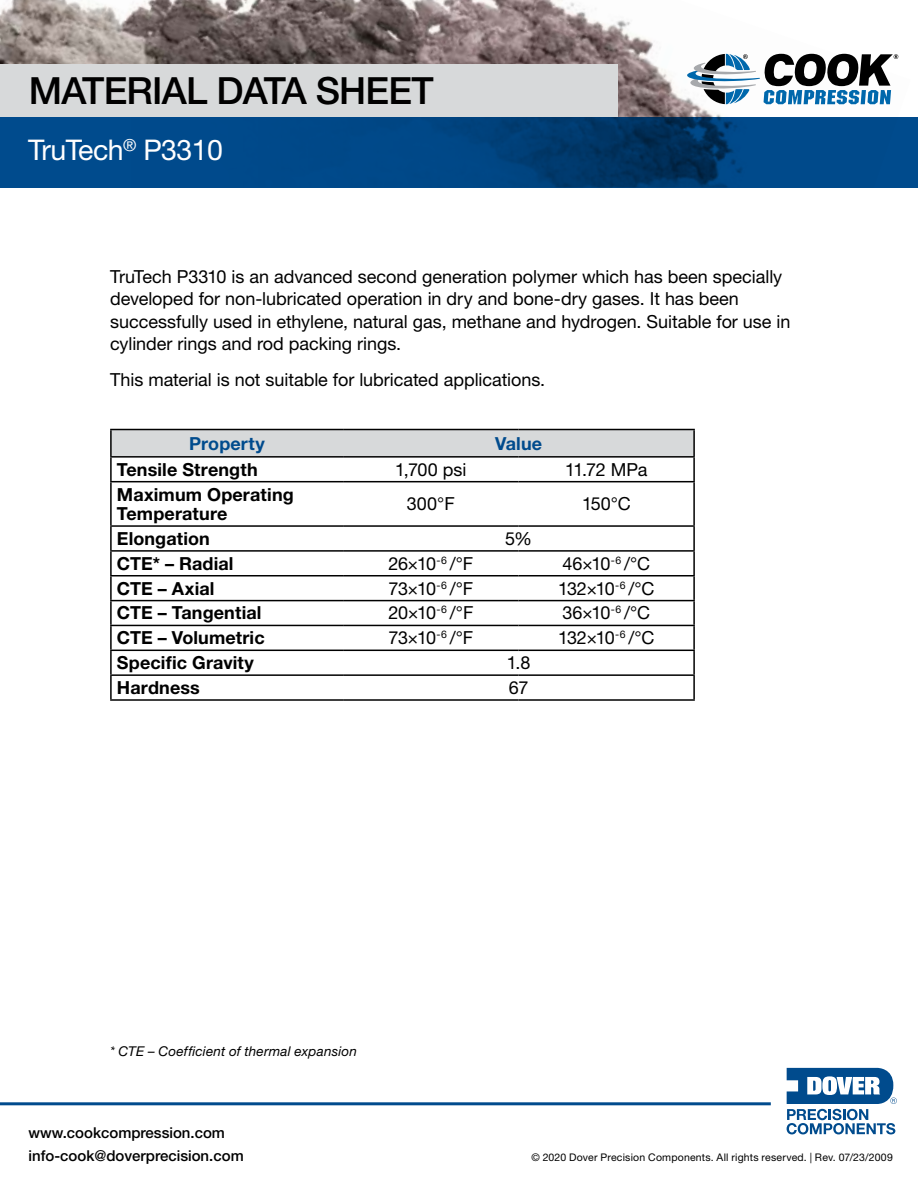
<style>
.page{position:relative;width:918px;height:1188px;background:#fff}
.page>*{position:absolute;margin:0;border:0;box-sizing:border-box;transform-origin:0 0}
.t1{font:500 37.5px "Helvetica Neue LT Std";letter-spacing:-.02em;color:#000}
.t2{font:28.5px "Helvetica Neue LT Std";letter-spacing:-.02em;color:#fff}
.t3{font:18px/22.5px "Helvetica Neue LT Std";letter-spacing:-.005em;color:#000}
.t4{font:700 18px/19.5px "Helvetica Neue LT Std";letter-spacing:.005em;color:#000}
.t5{font:700 18px "Helvetica Neue LT Std";letter-spacing:.005em;color:#004b8d}
.t6{font:500 15px/22.5px "Helvetica Neue LT Std";color:#000}
.t7{font:italic 13.5px "Helvetica Neue LT Std";letter-spacing:.015em;color:#000}
.t8{font:10.5px "Helvetica Neue LT Std";letter-spacing:.02em;color:#000}
</style>
<div class="page">
<img style="left:0;top:0;width:899px;height:117px">
<div style="left:0;top:65px;width:618px;height:52px;background:#d7d9da"></div>
<svg style="left:787px;top:1068px;width:110px;height:66px"></svg>
<div style="left:1px;top:117px;width:917px;height:71px;background:#004b8d"></div>
<svg style="left:0;top:117px;width:738px;height:71px"></svg>
<svg style="left:687px;top:54px;width:211px;height:50px"></svg>
<hr style="left:0;top:1102px;width:771px;height:3px;background:#004b8d">
<div style="left:112px;top:430px;width:581px;height:26px;background:#d7d9da"></div>
<hr style="left:110px;top:429px;width:233px;height:1px;background:#000">
<hr style="left:110px;top:430px;width:2px;height:26px;background:#000">
<hr style="left:343px;top:429px;width:176px;height:1px;background:#000">
<hr style="left:519px;top:429px;width:176px;height:1px;background:#000">
<hr style="left:693px;top:430px;width:2px;height:26px;background:#000">
<hr style="left:110px;top:456px;width:233px;height:2px;background:#000">
<hr style="left:110px;top:458px;width:2px;height:23px;background:#000">
<hr style="left:343px;top:456px;width:176px;height:2px;background:#000">
<hr style="left:519px;top:456px;width:176px;height:2px;background:#000">
<hr style="left:693px;top:458px;width:2px;height:23px;background:#000">
<hr style="left:110px;top:481px;width:233px;height:1px;background:#000">
<hr style="left:110px;top:482px;width:2px;height:43px;background:#000">
<hr style="left:343px;top:481px;width:176px;height:1px;background:#000">
<hr style="left:519px;top:481px;width:176px;height:1px;background:#000">
<hr style="left:693px;top:482px;width:2px;height:43px;background:#000">
<hr style="left:110px;top:525px;width:233px;height:2px;background:#000">
<hr style="left:110px;top:527px;width:2px;height:23px;background:#000">
<hr style="left:343px;top:525px;width:176px;height:2px;background:#000">
<hr style="left:519px;top:525px;width:176px;height:2px;background:#000">
<hr style="left:693px;top:527px;width:2px;height:23px;background:#000">
<hr style="left:110px;top:550px;width:233px;height:2px;background:#000">
<hr style="left:110px;top:552px;width:2px;height:23px;background:#000">
<hr style="left:343px;top:550px;width:176px;height:2px;background:#000">
<hr style="left:519px;top:550px;width:176px;height:2px;background:#000">
<hr style="left:693px;top:552px;width:2px;height:23px;background:#000">
<hr style="left:110px;top:575px;width:233px;height:1px;background:#000">
<hr style="left:110px;top:576px;width:2px;height:24px;background:#000">
<hr style="left:343px;top:575px;width:176px;height:1px;background:#000">
<hr style="left:519px;top:575px;width:176px;height:1px;background:#000">
<hr style="left:693px;top:576px;width:2px;height:24px;background:#000">
<hr style="left:110px;top:600px;width:233px;height:1px;background:#000">
<hr style="left:110px;top:601px;width:2px;height:24px;background:#000">
<hr style="left:343px;top:600px;width:176px;height:1px;background:#000">
<hr style="left:519px;top:600px;width:176px;height:1px;background:#000">
<hr style="left:693px;top:601px;width:2px;height:24px;background:#000">
<hr style="left:110px;top:625px;width:233px;height:1px;background:#000">
<hr style="left:110px;top:626px;width:2px;height:24px;background:#000">
<hr style="left:343px;top:625px;width:176px;height:1px;background:#000">
<hr style="left:519px;top:625px;width:176px;height:1px;background:#000">
<hr style="left:693px;top:626px;width:2px;height:24px;background:#000">
<hr style="left:110px;top:650px;width:233px;height:1px;background:#000">
<hr style="left:110px;top:651px;width:2px;height:23px;background:#000">
<hr style="left:343px;top:650px;width:176px;height:1px;background:#000">
<hr style="left:519px;top:650px;width:176px;height:1px;background:#000">
<hr style="left:693px;top:651px;width:2px;height:23px;background:#000">
<hr style="left:110px;top:674px;width:233px;height:2px;background:#000">
<hr style="left:110px;top:676px;width:2px;height:23px;background:#000">
<hr style="left:343px;top:674px;width:176px;height:2px;background:#000">
<hr style="left:519px;top:674px;width:176px;height:2px;background:#000">
<hr style="left:693px;top:676px;width:2px;height:23px;background:#000">
<hr style="left:110px;top:699px;width:233px;height:2px;background:#000">
<hr style="left:343px;top:699px;width:176px;height:2px;background:#000">
<hr style="left:519px;top:699px;width:176px;height:2px;background:#000">
<h1 class="t1" style="left:29px;top:68px;width:406px">MATERIAL DATA SHEET</h1>
<h2 class="t2" style="left:28px;top:133px;width:196px">TruTech<sup>®</sup> P3310</h2>
<p class="t3" style="left:110px;top:265px;width:682px">TruTech P3310 is an advanced second generation polymer which has been specially developed for non-lubricated operation in dry and bone-dry gases. It has been successfully used in ethylene, natural gas, methane and hydrogen. Suitable for use in cylinder rings and rod packing rings.</p>
<p class="t3" style="left:110px;top:368px;width:437px">This material is not suitable for lubricated applications.</p>
<p class="t5" style="left:189px;top:432px;width:77px">Property</p>
<p class="t5" style="left:495px;top:432px;width:49px">Value</p>
<p class="t4" style="left:117px;top:459px;width:142px">Tensile Strength</p>
<p class="t3" style="left:395px;top:458px;width:73px">1,700 psi</p>
<p class="t3" style="left:565px;top:458px;width:84px">11.72 MPa</p>
<p class="t4" style="left:117px;top:484px;width:178px">Maximum Operating<br>Temperature</p>
<p class="t3" style="left:407px;top:492px;width:49px">300°F</p>
<p class="t3" style="left:582px;top:492px;width:50px">150°C</p>
<p class="t4" style="left:117px;top:528px;width:95px">Elongation</p>
<p class="t3" style="left:505px;top:527px;width:28px">5%</p>
<p class="t4" style="left:117px;top:553px;width:118px">CTE* – Radial</p>
<p class="t3" style="left:388px;top:552px;width:86px">26×10<sup>-6</sup> /°F</p>
<p class="t3" style="left:563px;top:552px;width:89px">46×10<sup>-6</sup> /°C</p>
<p class="t4" style="left:117px;top:578px;width:99px">CTE – Axial</p>
<p class="t3" style="left:389px;top:577px;width:86px">73×10<sup>-6</sup> /°F</p>
<p class="t3" style="left:558px;top:577px;width:98px">132×10<sup>-6</sup> /°C</p>
<p class="t4" style="left:117px;top:603px;width:146px">CTE – Tangential</p>
<p class="t3" style="left:388px;top:602px;width:86px">20×10<sup>-6</sup> /°F</p>
<p class="t3" style="left:563px;top:602px;width:89px">36×10<sup>-6</sup> /°C</p>
<p class="t4" style="left:117px;top:628px;width:149px">CTE – Volumetric</p>
<p class="t3" style="left:389px;top:626px;width:86px">73×10<sup>-6</sup> /°F</p>
<p class="t3" style="left:558px;top:626px;width:98px">132×10<sup>-6</sup> /°C</p>
<p class="t4" style="left:117px;top:653px;width:138px">Specific Gravity</p>
<p class="t3" style="left:507px;top:651px;width:25px">1.8</p>
<p class="t4" style="left:117px;top:677px;width:85px">Hardness</p>
<p class="t3" style="left:509px;top:676px;width:21px">67</p>
<p class="t7" style="left:110px;top:1043px;width:248px">* CTE – Coefficient of thermal expansion</p>
<p class="t6" style="left:29px;top:1122px;width:217px">www.cookcompression.com info-cook@doverprecision.com</p>
<p class="t8" style="left:531px;top:1151px;width:363px">© 2020 Dover Precision Components. All rights reserved. | Rev. 07/23/2009</p>
</div>
